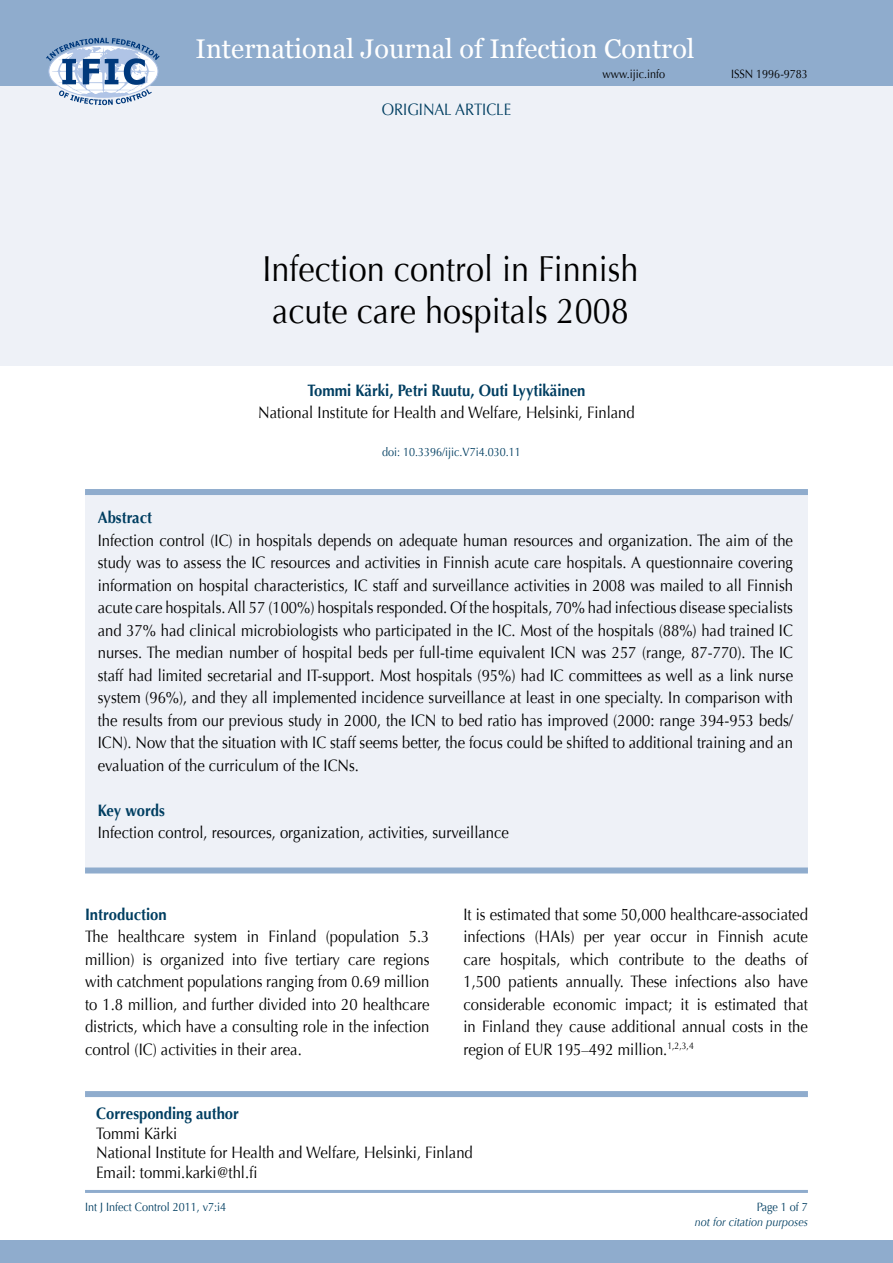
<style>
.page{position:relative;width:893px;height:1263px;background:#fff}
.page>*{position:absolute;margin:0;border:0;box-sizing:border-box;transform-origin:0 0}
.t1{font:36px/42px "Optima";color:#000;scale:.9 1}
.t2{font:27px "Georgia";color:#fff}
.t3{font:16.5px/22.5px "Optima";color:#000;text-align:justify;scale:.9 1}
.t4{font:700 16.5px "Optima";color:#003e61;scale:.9 1}
.t5{font:16.5px "Optima";color:#003e61;scale:.9 1}
.t6{font:12px "Optima";color:#003e61;scale:.9 1}
.t7{font:12px "Optima";color:#000;scale:.9 1}
.t8{font:italic 12px "Optima";color:#003e61;scale:.9 1}
</style>
<div class="page">
<div style="left:0;top:1240px;width:893px;height:23px;background:#8faccd"></div>
<hr style="left:85px;top:1190px;width:723px;height:3px;background:#8faccd">
<div style="left:0;top:75px;width:893px;height:291px;background:#eef1f7"></div>
<div style="left:0;top:0;width:893px;height:85px;background:#8faccd"></div>
<svg style="left:46px;top:38px;width:114px;height:67px"></svg>
<div style="left:85px;top:492px;width:723px;height:376px;background:#eef1f7"></div>
<div style="left:85px;top:489px;width:723px;height:6px;background:#8faccd"></div>
<div style="left:85px;top:867px;width:723px;height:6px;background:#8faccd"></div>
<div style="left:85px;top:1091px;width:723px;height:6px;background:#8faccd"></div>
<h2 class="t2" style="left:195px;top:32px;width:501px">International Journal of Infection Control</h2>
<p class="t7" style="left:602px;top:67px;width:71px">www.ijic.info</p>
<p class="t7" style="left:731px;top:67px;width:87px">ISSN 1996-9783</p>
<p class="t5" style="left:382px;top:100px;width:145px">Ori ginal Article</p>
<h1 class="t1" style="left:262px;top:248px;width:419px">Infection control in Finnish acute care hospitals 2008</h1>
<p class="t4" style="left:308px;top:381px;width:310px">Tommi Kärki, Petri Ruutu, Outi Lyytikäinen</p>
<p class="t3" style="left:258px;top:402px;width:420px">National Institute for Health and Welfare, Helsinki, Finland</p>
<p class="t6" style="left:382px;top:445px;width:156px">doi: 10.3396/ijic.V7i4.030.11</p>
<p class="t4" style="left:98px;top:508px;width:62px">Abstract</p>
<p class="t3" style="left:98px;top:529px;width:774px">Infection control (IC) in hospitals depends on adequate human resources and organization. The aim of the study was to assess the IC resources and activities in Finnish acute care hospitals. A questionnaire covering information on hospital characteristics, IC staff and surveillance activities in 2008 was mailed to all Finnish acute care hospitals. All 57 (100%) hospitals responded. Of the hospitals, 70% had infectious disease specialists and 37% had clinical microbiologists who participated in the IC. Most of the hospitals (88%) had trained IC nurses. The median number of hospital beds per full-time equivalent ICN was 257 (range, 87-770). The IC staff had limited secretarial and IT-support. Most hospitals (95%) had IC committees as well as a link nurse system (96%), and they all implemented incidence surveillance at least in one specialty. In comparison with the results from our previous study in 2000, the ICN to bed ratio has improved (2000: range 394-953 beds/ ICN). Now that the situation with IC staff seems better, the focus could be shifted to additional training and an evaluation of the curriculum of the ICNs.</p>
<p class="t4" style="left:98px;top:801px;width:76px">Key words</p>
<p class="t3" style="left:98px;top:822px;width:458px">Infection control, resources, organization, activities, surveillance</p>
<p class="t4" style="left:85px;top:904px;width:92px">Introduction</p>
<p class="t3" style="left:85px;top:926px;width:384px">The healthcare system in Finland (population 5.3 million) is organized into five tertiary care regions with catchment populations ranging from 0.69 million to 1.8 million, and further divided into 20 healthcare districts, which have a consulting role in the infection control (IC) activities in their area.</p>
<p class="t3" style="left:463px;top:903px;width:384px">It is estimated that some 50,000 healthcare-associated infections (HAIs) per year occur in Finnish acute care hospitals, which contribute to the deaths of 1,500 patients annually. These infections also have considerable economic impact; it is estimated that in Finland they cause additional annual costs in the region of EUR 195–492 million.<sup>1,2,3,4</sup></p>
<p class="t4" style="left:96px;top:1104px;width:160px">Corresponding author</p>
<p class="t3" style="left:96px;top:1124px;width:420px;line-height:19.5px;text-align:left">Tommi Kärki<br>National Institute for Health and Welfare, Helsinki, Finland<br>Email: tommi.karki@thl.fi</p>
<p class="t6" style="left:757px;top:1200px;width:58px">Page 1 of 7</p>
<p class="t8" style="left:695px;top:1215px;width:127px">not for citation purposes</p>
</div>
